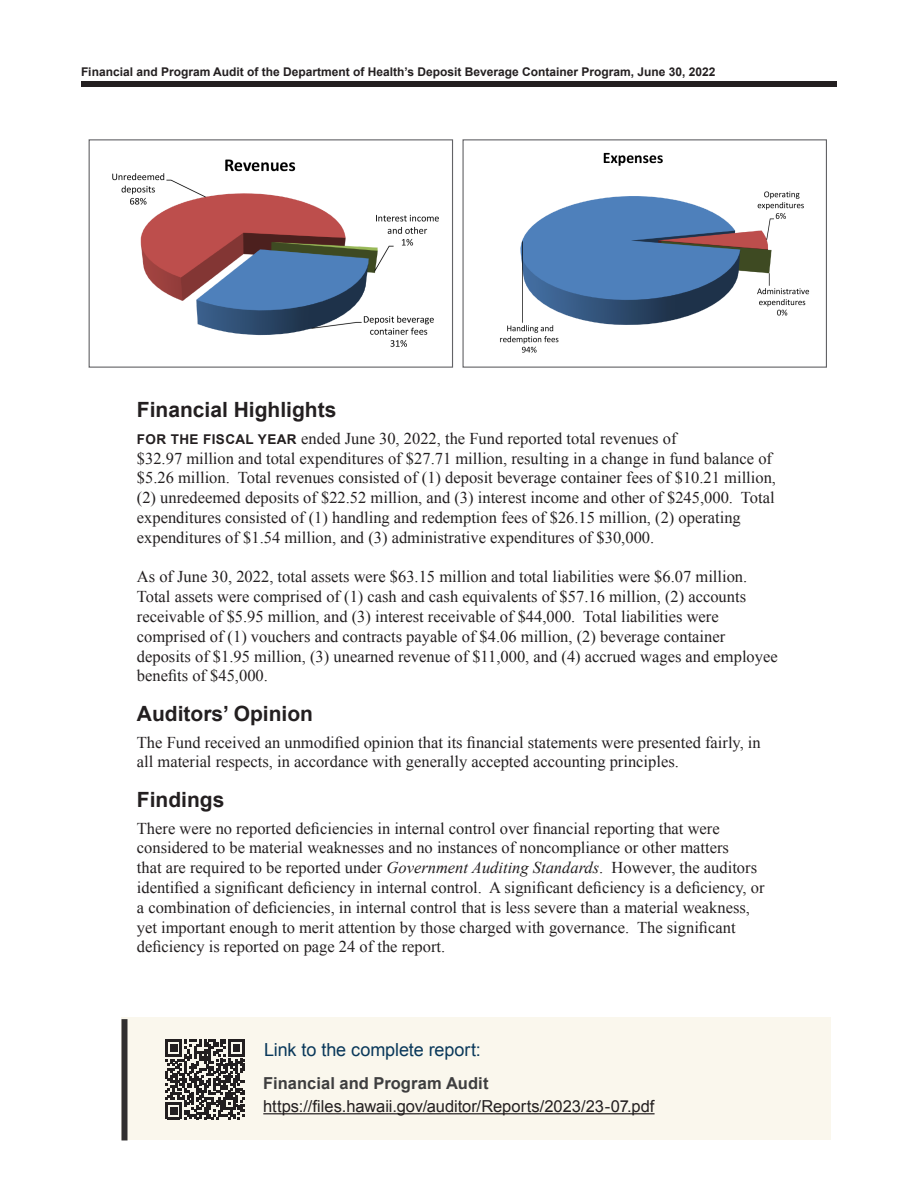
<style>
.page{position:relative;width:918px;height:1188px;background:#fff}
.page>*{position:absolute;margin:0;border:0;box-sizing:border-box;transform-origin:0 0}
.t1{font:700 21px "Arial";color:#231f20}
.t2{font:18px "Arial";letter-spacing:-.005em;color:#09385a}
.t3{font:16.5px/19.8px "Times New Roman";color:#231f20}
.t4{font:16.5px "Arial";color:#231f20}
.t5{font:700 16.5px "Arial";letter-spacing:.005em;color:#3e3e3f}
.Page_Header{font:700 12px "Arial";color:#231f20}
.s1{font-family:"Arial";font-weight:700;font-size:13.5px}
.s2{font-style:italic}
</style>
<div class="page">
<div style="left:81px;top:81px;width:756px;height:6px;background:#231f20"></div>
<div style="left:122px;top:1017px;width:709px;height:123px;background:#faf7ed"></div>
<svg style="left:165px;top:1039px;width:80px;height:80px"></svg>
<hr style="left:263px;top:1113px;width:392px;height:1px;background:#231f20">
<div style="left:122px;top:1019px;width:6px;height:121px;background:#312f30"></div>
<div style="left:89px;top:139px;width:364px;height:229px;border:1px solid #636366"></div>
<img style="left:112px;top:159px;width:327px;height:188px">
<div style="left:462px;top:139px;width:365px;height:229px;border:1px solid #636366"></div>
<img style="left:500px;top:152px;width:310px;height:201px">
<p class="Page_Header" style="left:81px;top:64px;width:636px">Financial and Program Audit of the Department of Health’s Deposit Beverage Container Program, June 30, 2022</p>
<p class="t1" style="left:137px;top:396px;width:201px">Financial Highlights</p>
<p class="t3" style="left:137px;top:428px;width:641px"><span class="s1">FOR THE FISCAL YEAR</span> ended June 30, 2022, the Fund reported total revenues of<br>$32.97 million and total expenditures of $27.71 million, resulting in a change in fund balance of $5.26 million. Total revenues consisted of (1) deposit beverage container fees of $10.21 million, (2) unredeemed deposits of $22.52 million, and (3) interest income and other of $245,000. Total expenditures consisted of (1) handling and redemption fees of $26.15 million, (2) operating expenditures of $1.54 million, and (3) administrative expenditures of $30,000.</p>
<p class="t3" style="left:137px;top:567px;width:642px">As of June 30, 2022, total assets were $63.15 million and total liabilities were $6.07 million.<br>Total assets were comprised of (1) cash and cash equivalents of $57.16 million, (2) accounts receivable of $5.95 million, and (3) interest receivable of $44,000. Total liabilities were comprised of (1) vouchers and contracts payable of $4.06 million, (2) beverage container deposits of $1.95 million, (3) unearned revenue of $11,000, and (4) accrued wages and employee benefits of $45,000.</p>
<p class="t1" style="left:137px;top:700px;width:178px">Auditors’ Opinion</p>
<p class="t3" style="left:137px;top:732px;width:625px">The Fund received an unmodified opinion that its financial statements were presented fairly, in all material respects, in accordance with generally accepted accounting principles.</p>
<p class="t1" style="left:137px;top:786px;width:89px">Findings</p>
<p class="t3" style="left:137px;top:818px;width:629px">There were no reported deficiencies in internal control over financial reporting that were considered to be material weaknesses and no instances of noncompliance or other matters<br>that are required to be reported under <span class="s2">Government Auditing Standards</span>. However, the auditors identified a significant deficiency in internal control. A significant deficiency is a deficiency, or a combination of deficiencies, in internal control that is less severe than a material weakness, yet important enough to merit attention by those charged with governance. The significant deficiency is reported on page 24 of the report.</p>
<p class="t2" style="left:264px;top:1037px;width:218px">Link to the complete report:</p>
<p class="t5" style="left:263px;top:1072px;width:227px">Financial and Program Audit</p>
<p class="t4" style="left:263px;top:1095px;width:393px">https://files.hawaii.gov/auditor/Reports/2023/23-07.pdf</p>
</div>
